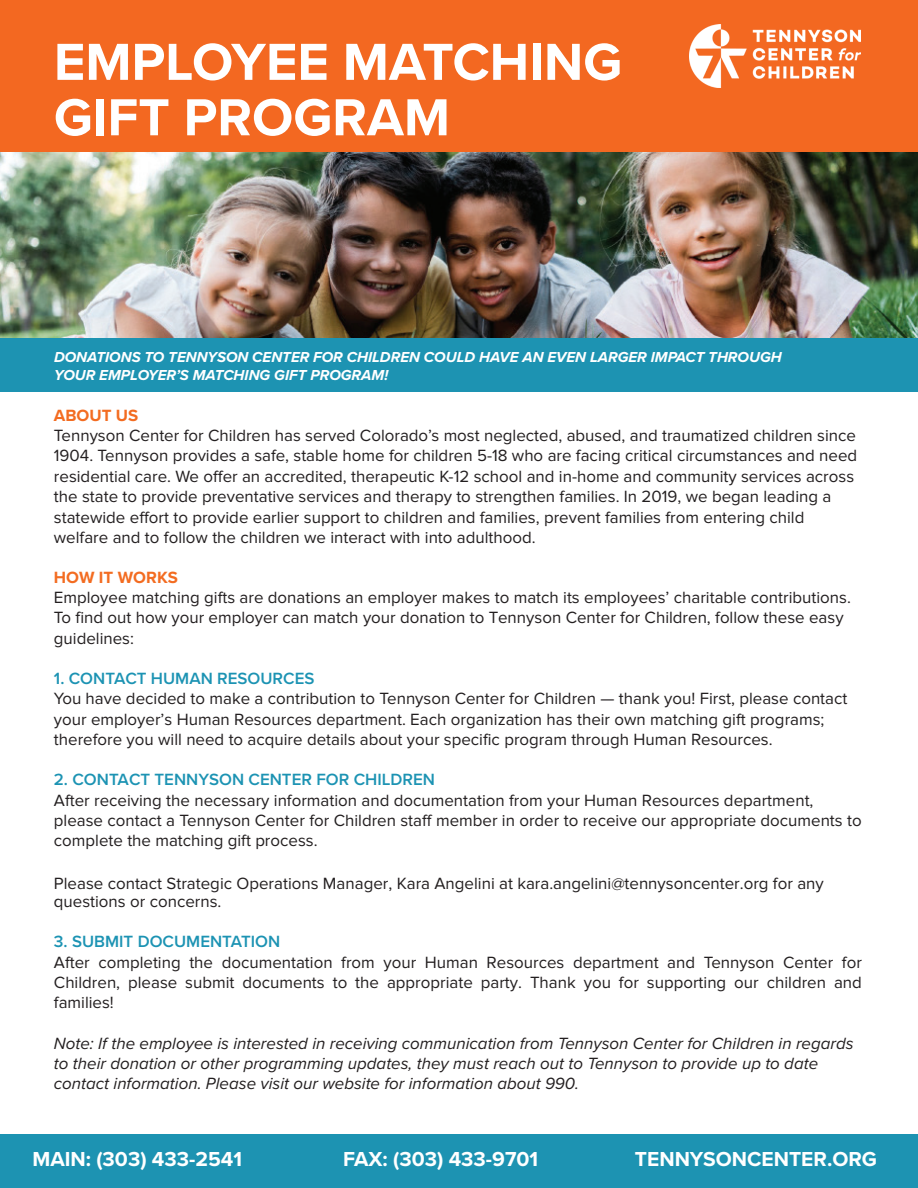
<style>
.page{position:relative;width:918px;height:1188px;background:#fff}
.page>*{position:absolute;margin:0;border:0;box-sizing:border-box;transform-origin:0 0}
.t1{font:700 54px "Proxima Nova";color:#fff}
.t2{font:700 21px "Proxima Nova";color:#fff}
.t3{font:16.8px/20.2px "Proxima Nova";color:#231f20}
.t4{font:italic 16.8px/20.2px "Proxima Nova";color:#231f20}
.t5{font:600 16.8px "Proxima Nova";color:#1c93b3}
.t6{font:700 16.8px "Proxima Nova";color:#f36c21}
.t7{font:italic 700 15px/18px "Proxima Nova";color:#fff}
</style>
<div class="page">
<img style="left:0;top:151px;width:918px;height:187px">
<div style="left:0;top:0;width:918px;height:151px;background:#f36821"></div>
<div style="left:0;top:338px;width:918px;height:54px;background:#1d93b2"></div>
<img style="left:690px;top:24px;width:170px;height:64px">
<div style="left:0;top:1134px;width:918px;height:54px;background:#1d93b2"></div>
<h1 class="t1" style="left:54px;top:22px;width:570px">EMPLOYEE MATCHING</h1>
<h1 class="t1" style="left:54px;top:77px;width:398px">GIFT PROGRAM</h1>
<p class="t7" style="left:54px;top:348px;width:729px">DONATIONS TO TENNYSON CENTER FOR CHILDREN COULD HAVE AN EVEN LARGER IMPACT THROUGH<br>YOUR EMPLOYER’S MATCHING GIFT PROGRAM!</p>
<p class="t6" style="left:54px;top:403px;width:86px">ABOUT US</p>
<p class="t3" style="left:54px;top:425px;width:805px">Tennyson Center for Children has served Colorado’s most neglected, abused, and traumatized children since 1904. Tennyson provides a safe, stable home for children 5-18 who are facing critical circumstances and need residential care. We offer an accredited, therapeutic K-12 school and in-home and community services across the state to provide preventative services and therapy to strengthen families. In 2019, we began leading a statewide effort to provide earlier support to children and families, prevent families from entering child welfare and to follow the children we interact with into adulthood.</p>
<p class="t6" style="left:54px;top:565px;width:125px">HOW IT WORKS</p>
<p class="t3" style="left:54px;top:588px;width:799px">Employee matching gifts are donations an employer makes to match its employees’ charitable contributions.<br>To find out how your employer can match your donation to Tennyson Center for Children, follow these easy guidelines:</p>
<p class="t5" style="left:54px;top:666px;width:262px">1. CONTACT HUMAN RESOURCES</p>
<p class="t3" style="left:54px;top:689px;width:795px">You have decided to make a contribution to Tennyson Center for Children — thank you! First, please contact your employer’s Human Resources department. Each organization has their own matching gift programs; therefore you will need to acquire details about your specific program through Human Resources.</p>
<p class="t5" style="left:54px;top:767px;width:383px">2. CONTACT TENNYSON CENTER FOR CHILDREN</p>
<p class="t3" style="left:54px;top:790px;width:809px">After receiving the necessary information and documentation from your Human Resources department, please contact a Tennyson Center for Children staff member in order to receive our appropriate documents to complete the matching gift process.</p>
<p class="t3" style="left:54px;top:874px;width:771px;line-height:18.1px">Please contact Strategic Operations Manager, Kara Angelini at kara.angelini@tennysoncenter.org for any questions or concerns.</p>
<p class="t5" style="left:54px;top:929px;width:228px">3. SUBMIT DOCUMENTATION</p>
<p class="t3" style="left:54px;top:952px;width:810px;text-align:justify">After completing the documentation from your Human Resources department and Tennyson Center for Children, please submit documents to the appropriate party. Thank you for supporting our children and families!</p>
<p class="t4" style="left:54px;top:1032px;width:801px">Note: If the employee is interested in receiving communication from Tennyson Center for Children in regards to their donation or other programming updates, they must reach out to Tennyson to provide up to date contact information. Please visit our website for information about 990.</p>
<p class="t2" style="left:32px;top:1143px;width:211px">MAIN: (303) 433-2541</p>
<p class="t2" style="left:343px;top:1143px;width:197px">FAX: (303) 433-9701</p>
<p class="t2" style="left:635px;top:1143px;width:244px">TENNYSONCENTER.ORG</p>
</div>
